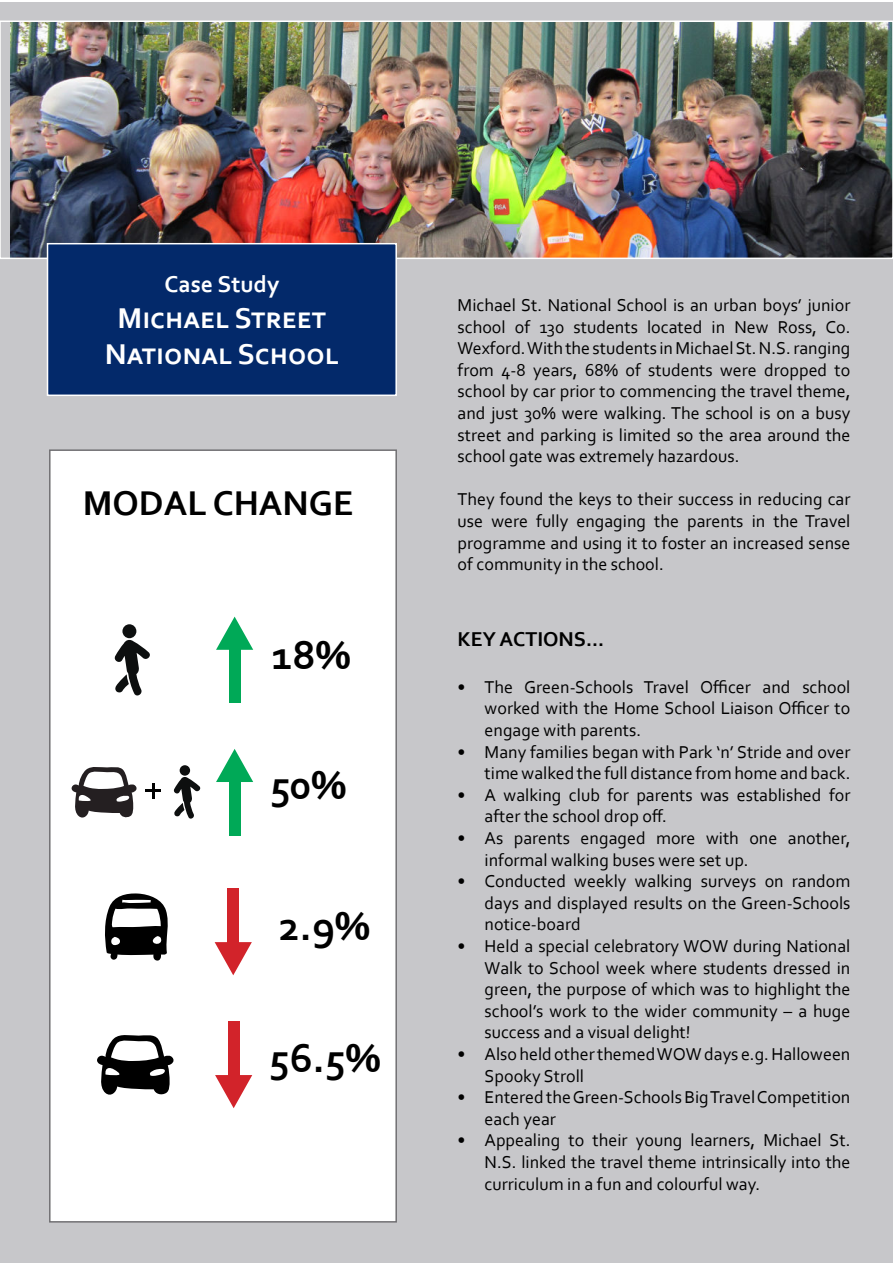
<style>
.page{position:relative;width:893px;height:1263px;background:#fff}
.page>*{position:absolute;margin:0;border:0;box-sizing:border-box;transform-origin:0 0}
.t1{font:700 42px "Corbel";color:#000}
.t2{font:700 36px "Corbel";color:#000}
.t3{font:700 30px/36px "Corbel";color:#fff;text-align:center}
.t4{font:700 24px "Corbel";color:#fff}
.t5{font:700 21px "Corbel";color:#000}
.t6{font:18px/21.6px "Corbel";color:#000;text-align:justify}
</style>
<div class="page">
<div style="left:0;top:3px;width:893px;height:1260px;background:#c7c7ca"></div>
<img style="left:10px;top:24px;width:880px;height:232px">
<div style="left:0;top:21px;width:893px;height:238px;border:2px solid #fff"></div>
<div style="left:48px;top:244px;width:348px;height:151px;background:#03296a"></div>
<div style="left:47px;top:243px;width:350px;height:153px;border:2px solid #fff"></div>
<div style="left:49px;top:449px;width:348px;height:773px;background:#fff;border:2px solid #717073"></div>
<svg style="left:97px;top:1035px;width:77px;height:60px"></svg>
<div style="left:228px;top:1021px;width:11px;height:67px;background:#d2232a"></div>
<svg style="left:215px;top:1075px;width:37px;height:33px"></svg>
<svg style="left:105px;top:893px;width:63px;height:68px"></svg>
<div style="left:228px;top:888px;width:11px;height:67px;background:#d2232a"></div>
<svg style="left:215px;top:942px;width:37px;height:33px"></svg>
<svg style="left:115px;top:640px;width:35px;height:56px"></svg>
<div style="left:122px;top:624px;width:14px;height:14px;background:#0d0f0f;border-radius:50%"></div>
<div style="left:229px;top:636px;width:11px;height:67px;background:#00a957"></div>
<svg style="left:216px;top:617px;width:37px;height:33px"></svg>
<div style="left:229px;top:769px;width:11px;height:67px;background:#00a957"></div>
<svg style="left:216px;top:749px;width:37px;height:33px"></svg>
<svg style="left:72px;top:767px;width:65px;height:50px"></svg>
<svg style="left:174px;top:777px;width:27px;height:42px"></svg>
<div style="left:180px;top:765px;width:10px;height:11px;background:#0d0f0f;border-radius:50%"></div>
<hr style="left:152px;top:783px;width:3px;height:16px;background:#000">
<hr style="left:146px;top:789px;width:15px;height:3px;background:#000">
<h3 class="t4" style="left:164px;top:270px;width:116px">Case Study</h3>
<h3 class="t3" style="left:105px;top:300px;width:235px">Michael Street<br>National School</h3>
<p class="t6" style="left:458px;top:295px;width:394px">Michael St. National School is an urban boys’ junior school of 130 students located in New Ross, Co.<br>Wexford. With the students in Michael St. N.S. ranging from 4-8 years, 68% of students were dropped to school by car prior to commencing the travel theme, and just 30% were walking. The school is on a busy street and parking is limited so the area around the school gate was extremely hazardous.</p>
<p class="t6" style="left:458px;top:490px;width:394px">They found the keys to their success in reducing car use were fully engaging the parents in the Travel programme and using it to foster an increased sense of community in the school.</p>
<h2 class="t2" style="left:83px;top:481px;width:272px">MODAL CHANGE</h2>
<h1 class="t1" style="left:272px;top:629px;width:80px">18%</h1>
<h1 class="t1" style="left:270px;top:759px;width:78px">50%</h1>
<h1 class="t1" style="left:279px;top:900px;width:93px">2.9%</h1>
<h1 class="t1" style="left:269px;top:1032px;width:113px">56.5%</h1>
<p class="t5" style="left:458px;top:626px;width:148px">KEY ACTIONS...</p>
<p class="t6" style="left:485px;top:675px;width:367px;text-indent:-27px">• The Green-Schools Travel Officer and school worked with the Home School Liaison Officer to engage with parents.</p>
<p class="t6" style="left:458px;top:740px;width:394px;text-align:right">• Many families began with Park ‘n’ Stride and over time walked the full distance from home and back.</p>
<p class="t6" style="left:485px;top:783px;width:367px;text-indent:-27px">• A walking club for parents was established for after the school drop off.</p>
<p class="t6" style="left:485px;top:827px;width:367px;text-indent:-27px">• As parents engaged more with one another, informal walking buses were set up.</p>
<p class="t6" style="left:485px;top:870px;width:367px;text-indent:-27px">• Conducted weekly walking surveys on random days and displayed results on the Green-Schools notice-board</p>
<p class="t6" style="left:485px;top:935px;width:367px;text-indent:-27px">• Held a special celebratory WOW during National Walk to School week where students dressed in green, the purpose of which was to highlight the school’s work to the wider community – a huge success and a visual delight!</p>
<p class="t6" style="left:485px;top:1043px;width:367px;text-indent:-27px">• Also held other themed WOW days e.g. Halloween<br>Spooky Stroll</p>
<p class="t6" style="left:485px;top:1086px;width:367px;text-indent:-27px">• Entered the Green-Schools Big Travel Competition each year</p>
<p class="t6" style="left:485px;top:1129px;width:367px;text-indent:-27px">• Appealing to their young learners, Michael St.<br>N.S. linked the travel theme intrinsically into the curriculum in a fun and colourful way.</p>
</div>
